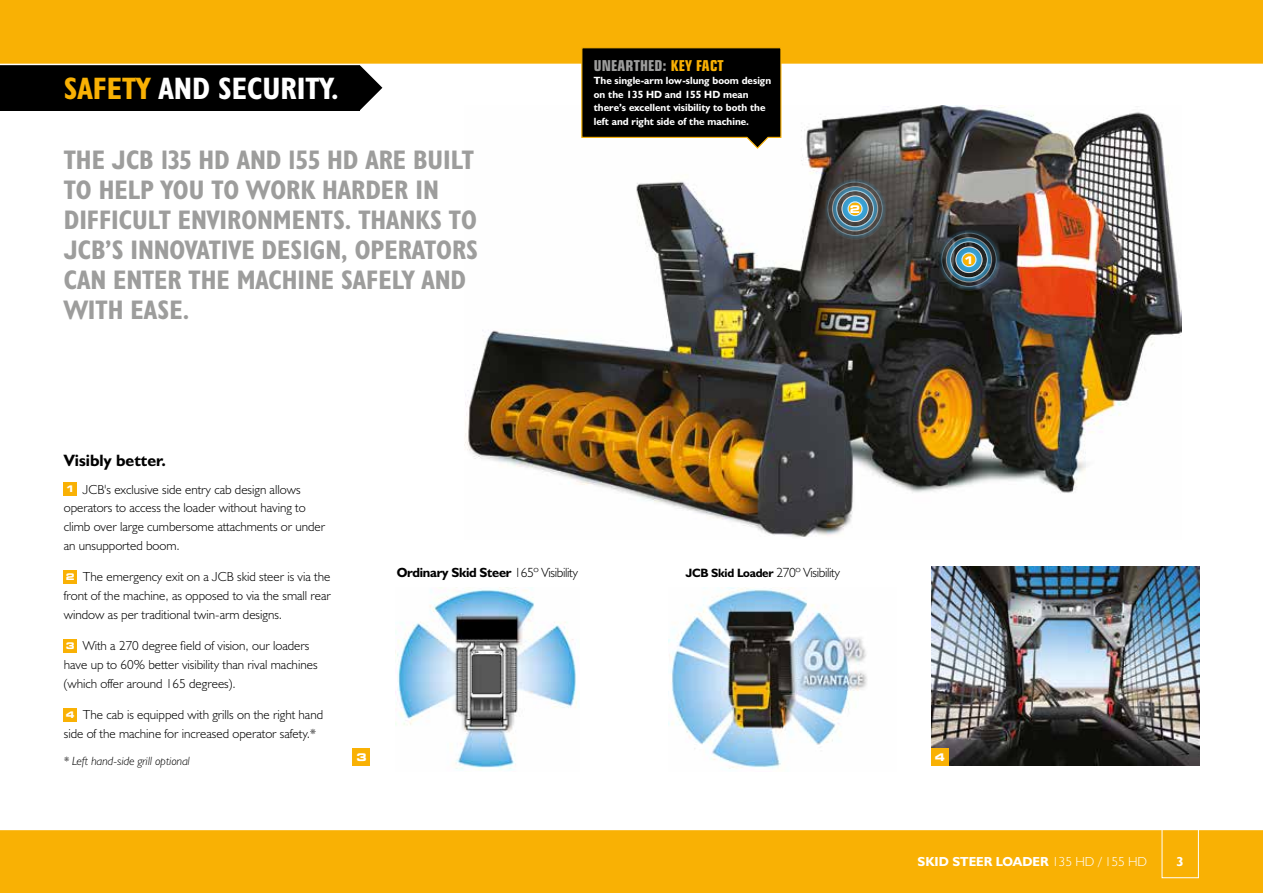
<style>
.page{position:relative;width:1263px;height:893px;background:#fff}
.page>*{position:absolute;margin:0;border:0;box-sizing:border-box;transform-origin:0 0}
.t1{font:31.2px "JCB Bold Condensed";color:#fff}
.t2{font:27px/30px "JCB Bold Condensed";color:#9d9d9c}
.t3{font:700 16.5px "JCB Euro";color:#000}
.t4{font:700 condensed 15px "Square 721 BT";letter-spacing:.01em;color:#9d9d9c}
.t5{font:700 13.35px "JCB Euro";letter-spacing:-.025em;color:#000}
.t6{font:300 13.35px "JCB Euro";letter-spacing:-.025em;color:#000}
.t7{font:300 13.2px/18.8px "JCB Euro";color:#000}
.t8{font:700 13.2px "JCB Euro";color:#fff}
.t9{font:italic 12px "JCB Light";color:#000}
.t10{font:700 10.5px/13.5px "JCB Euro";color:#fff}
.t11{font:700 expanded 10.5px "Square 721 BT";color:#fff}
.s1{color:#f9b104}
.s2{font-family:"Square 721 BT";font-weight:700;font-stretch:expanded;font-size:9.15px;color:#fff}
.s3{font-weight:300}
.s4{font-weight:700;font-size:12.15px}
</style>
<div class="page">
<svg style="left:360px;top:65px;width:22px;height:45px"></svg>
<div style="left:0;top:54px;width:360px;height:57px;background:#000"></div>
<div style="left:0;top:0;width:1263px;height:64px;background:#f9b104"></div>
<div style="left:0;top:829px;width:1263px;height:64px;background:#f9b104"></div>
<hr style="left:0;top:64px;width:1263px;height:1px;background:#fff">
<div style="left:1162px;top:829px;width:37px;height:49px;border:1px solid #fff"></div>
<hr style="left:0;top:829px;width:1263px;height:1px;background:#fff">
<div style="left:64px;top:482px;width:13px;height:13px;background:#f9b104"></div>
<div style="left:64px;top:570px;width:13px;height:13px;background:#f9b104"></div>
<div style="left:64px;top:639px;width:13px;height:13px;background:#f9b104"></div>
<div style="left:64px;top:708px;width:13px;height:13px;background:#f9b104"></div>
<img style="left:395px;top:588px;width:184px;height:183px">
<img style="left:669px;top:588px;width:198px;height:181px">
<div style="left:353px;top:748px;width:17px;height:17px;background:#f9b104"></div>
<img style="left:465px;top:106px;width:717px;height:431px">
<img style="left:931px;top:567px;width:268px;height:198px">
<svg style="left:581px;top:47px;width:201px;height:103px;background:#25221d"></svg>
<svg style="left:937px;top:228px;width:64px;height:63px;background:#415358"></svg>
<svg style="left:823px;top:177px;width:64px;height:63px;background:#576466"></svg>
<div style="left:931px;top:748px;width:17px;height:17px;background:#f9b104"></div>
<h1 class="t1" style="left:64px;top:69px;width:276px"><span class="s1">SAFETY</span> AND SECURITY.</h1>
<h2 class="t2" style="left:64px;top:145px;width:416px">THE JCB 135 HD AND 155 HD ARE BUILT<br>TO HELP YOU TO WORK HARDER IN<br>DIFFICULT ENVIRONMENTS. THANKS TO<br>JCB’S INNOVATIVE DESIGN, OPERATORS<br>CAN ENTER THE MACHINE SAFELY AND<br>WITH EASE.</h2>
<p class="t4" style="left:594px;top:56px;width:131px">UNEARTHED: <span class="s1">KEY FACT</span></p>
<p class="t10" style="left:594px;top:74px;width:179px">The single-arm low-slung boom design on the 135 HD and 155 HD mean there’s excellent visibility to both the left and right side of the machine.</p>
<p class="t11" style="left:850px;top:203px;width:12px">2</p>
<p class="t3" style="left:64px;top:450px;width:104px">Visibly better.</p>
<p class="t7" style="left:64px;top:479px;width:263px"><span class="s2">1</span> JCB's exclusive side entry cab design allows operators to access the loader without having to climb over large cumbersome attachments or under an unsupported boom.</p>
<p class="t7" style="left:64px;top:567px;width:269px;text-align:justify"><span class="s2">2</span> The emergency exit on a JCB skid steer is via the front of the machine, as opposed to via the small rear window as per traditional twin-arm designs.</p>
<p class="t7" style="left:64px;top:636px;width:255px"><span class="s2">3</span> With a 270 degree field of vision, our loaders have up to 60% better visibility than rival machines (which offer around 165 degrees).</p>
<p class="t7" style="left:64px;top:705px;width:261px"><span class="s2">4</span> The cab is equipped with grills on the right hand side of the machine for increased operator safety.*</p>
<p class="t9" style="left:64px;top:754px;width:128px">* Left hand-side grill optional</p>
<p class="t11" style="left:356px;top:751px;width:12px">3</p>
<p class="t5" style="left:397px;top:564px;width:183px">Ordinary Skid Steer <span class="s3">165º Visibility</span></p>
<p class="t6" style="left:686px;top:564px;width:156px"><span class="s4">JCB Skid Loader</span> 270º Visibility</p>
<p class="t11" style="left:964px;top:254px;width:12px">1</p>
<p class="t11" style="left:935px;top:751px;width:12px">4</p>
<p class="t8" style="left:917px;top:853px;width:231px">SKID STEER LOADER <span class="s3">135 HD / 155 HD</span></p>
<p class="t8" style="left:1176px;top:853px;width:9px">3</p>
</div>
